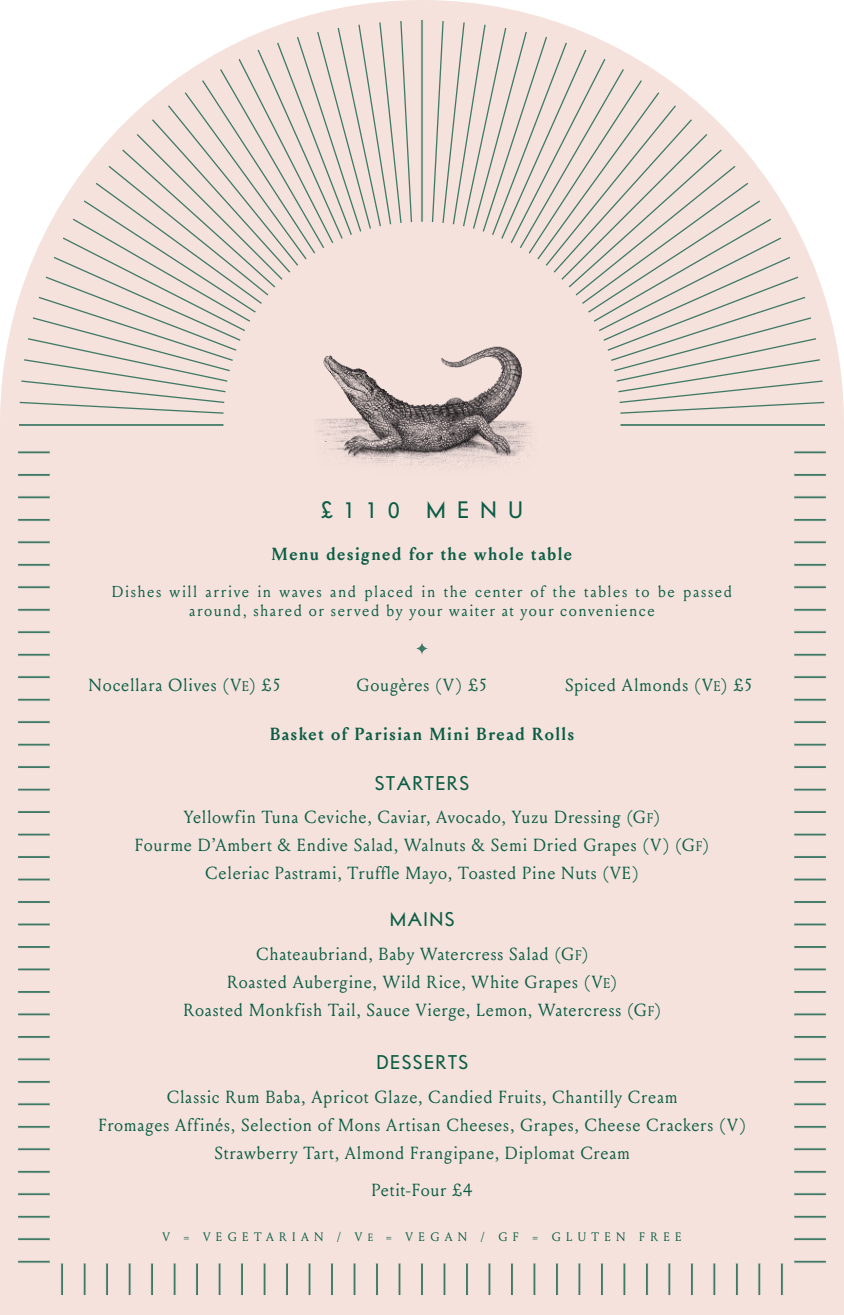
<style>
.page{position:relative;width:844px;height:1315px;background:#fff}
.page>*{position:absolute;margin:0;border:0;box-sizing:border-box;transform-origin:0 0}
.t1{font:21px "Vogue";letter-spacing:.5em;color:#0a5e45}
.boissons_tab__large{font:17.5px/28px "Louize";letter-spacing:.04em;color:#0a5e45;text-align:center}
.boissons_tab__large-2{font:700 17.5px "Louize";letter-spacing:.085em;color:#0a5e45}
.t2{font:17.5px "Vogue";letter-spacing:.05em;color:#0a5e45}
.boissons_tab__large-3{font:15.75px/19.2px "Louize";letter-spacing:.09em;color:#0a5e45;text-align:center}
.t3{font:12.25px "Louize";letter-spacing:.435em;color:#0a5e45}
.s1{font-size:14px}
.s2{font-size:10.5px}
</style>
<div class="page">
<div style="left:0;top:0;width:843px;height:1315px;background:#f5e2dd"></div>
<svg style="left:793px;top:450px;width:33px;height:4px"></svg>
<svg style="left:793px;top:473px;width:33px;height:4px"></svg>
<svg style="left:793px;top:495px;width:33px;height:4px"></svg>
<svg style="left:793px;top:518px;width:33px;height:4px"></svg>
<svg style="left:793px;top:540px;width:33px;height:4px"></svg>
<div style="left:793px;top:563px;width:33px;height:3px;background:#3f7a66;border:1px solid #f5e2dd"></div>
<svg style="left:793px;top:585px;width:33px;height:4px"></svg>
<div style="left:793px;top:608px;width:33px;height:3px;background:#3f7a66;border:1px solid #f5e2dd"></div>
<svg style="left:793px;top:630px;width:33px;height:4px"></svg>
<div style="left:793px;top:653px;width:33px;height:3px;background:#3f7a66;border:1px solid #f5e2dd"></div>
<svg style="left:793px;top:675px;width:33px;height:4px"></svg>
<div style="left:793px;top:698px;width:33px;height:3px;background:#3f7a66;border:1px solid #f5e2dd"></div>
<svg style="left:793px;top:720px;width:33px;height:4px"></svg>
<div style="left:793px;top:743px;width:33px;height:3px;background:#3f7a66;border:1px solid #f5e2dd"></div>
<svg style="left:793px;top:765px;width:33px;height:4px"></svg>
<svg style="left:793px;top:787px;width:33px;height:4px"></svg>
<svg style="left:793px;top:810px;width:33px;height:4px"></svg>
<svg style="left:793px;top:832px;width:33px;height:4px"></svg>
<svg style="left:793px;top:855px;width:33px;height:4px"></svg>
<svg style="left:793px;top:877px;width:33px;height:4px"></svg>
<svg style="left:793px;top:900px;width:33px;height:4px"></svg>
<svg style="left:793px;top:922px;width:33px;height:4px"></svg>
<svg style="left:793px;top:945px;width:33px;height:4px"></svg>
<svg style="left:793px;top:967px;width:33px;height:4px"></svg>
<div style="left:793px;top:990px;width:33px;height:3px;background:#3f7a66;border:1px solid #f5e2dd"></div>
<svg style="left:793px;top:1012px;width:33px;height:4px"></svg>
<div style="left:793px;top:1035px;width:33px;height:3px;background:#3f7a66;border:1px solid #f5e2dd"></div>
<svg style="left:793px;top:1057px;width:33px;height:4px"></svg>
<div style="left:793px;top:1080px;width:33px;height:3px;background:#3f7a66;border:1px solid #f5e2dd"></div>
<svg style="left:793px;top:1102px;width:33px;height:4px"></svg>
<div style="left:793px;top:1125px;width:33px;height:3px;background:#3f7a66;border:1px solid #f5e2dd"></div>
<svg style="left:793px;top:1147px;width:33px;height:4px"></svg>
<div style="left:793px;top:1170px;width:33px;height:3px;background:#3f7a66;border:1px solid #f5e2dd"></div>
<svg style="left:793px;top:1192px;width:33px;height:4px"></svg>
<svg style="left:793px;top:1214px;width:33px;height:4px"></svg>
<svg style="left:793px;top:1237px;width:33px;height:4px"></svg>
<svg style="left:793px;top:1259px;width:33px;height:4px"></svg>
<svg style="left:779px;top:1263px;width:4px;height:33px"></svg>
<svg style="left:757px;top:1263px;width:4px;height:33px"></svg>
<svg style="left:734px;top:1263px;width:4px;height:33px"></svg>
<svg style="left:712px;top:1263px;width:4px;height:33px"></svg>
<svg style="left:689px;top:1263px;width:4px;height:33px"></svg>
<svg style="left:667px;top:1263px;width:4px;height:33px"></svg>
<svg style="left:644px;top:1263px;width:4px;height:33px"></svg>
<svg style="left:622px;top:1263px;width:4px;height:33px"></svg>
<div style="left:600px;top:1263px;width:3px;height:33px;background:#3f7a66;border:1px solid #f5e2dd"></div>
<svg style="left:577px;top:1263px;width:4px;height:33px"></svg>
<div style="left:555px;top:1263px;width:3px;height:33px;background:#3f7a66;border:1px solid #f5e2dd"></div>
<svg style="left:532px;top:1263px;width:4px;height:33px"></svg>
<div style="left:510px;top:1263px;width:3px;height:33px;background:#3f7a66;border:1px solid #f5e2dd"></div>
<svg style="left:487px;top:1263px;width:4px;height:33px"></svg>
<div style="left:465px;top:1263px;width:3px;height:33px;background:#3f7a66;border:1px solid #f5e2dd"></div>
<svg style="left:442px;top:1263px;width:4px;height:33px"></svg>
<svg style="left:420px;top:1263px;width:4px;height:33px"></svg>
<svg style="left:397px;top:1263px;width:4px;height:33px"></svg>
<svg style="left:375px;top:1263px;width:4px;height:33px"></svg>
<svg style="left:352px;top:1263px;width:4px;height:33px"></svg>
<svg style="left:330px;top:1263px;width:4px;height:33px"></svg>
<svg style="left:307px;top:1263px;width:4px;height:33px"></svg>
<svg style="left:285px;top:1263px;width:4px;height:33px"></svg>
<svg style="left:262px;top:1263px;width:4px;height:33px"></svg>
<svg style="left:240px;top:1263px;width:4px;height:33px"></svg>
<hr style="left:218px;top:1263px;width:3px;height:33px;background:#3f7a66">
<svg style="left:195px;top:1263px;width:4px;height:33px"></svg>
<div style="left:173px;top:1263px;width:3px;height:33px;background:#3f7a66;border:1px solid #f5e2dd"></div>
<svg style="left:150px;top:1263px;width:4px;height:33px"></svg>
<div style="left:128px;top:1263px;width:3px;height:33px;background:#3f7a66;border:1px solid #f5e2dd"></div>
<svg style="left:105px;top:1263px;width:4px;height:33px"></svg>
<div style="left:83px;top:1263px;width:3px;height:33px;background:#3f7a66;border:1px solid #f5e2dd"></div>
<svg style="left:60px;top:1263px;width:4px;height:33px"></svg>
<svg style="left:17px;top:450px;width:33px;height:4px"></svg>
<svg style="left:17px;top:473px;width:33px;height:4px"></svg>
<svg style="left:17px;top:495px;width:33px;height:4px"></svg>
<svg style="left:17px;top:518px;width:33px;height:4px"></svg>
<svg style="left:17px;top:540px;width:33px;height:4px"></svg>
<div style="left:17px;top:563px;width:33px;height:3px;background:#3f7a66;border:1px solid #f5e2dd"></div>
<svg style="left:17px;top:585px;width:33px;height:4px"></svg>
<div style="left:17px;top:608px;width:33px;height:3px;background:#3f7a66;border:1px solid #f5e2dd"></div>
<svg style="left:17px;top:630px;width:33px;height:4px"></svg>
<div style="left:17px;top:653px;width:33px;height:3px;background:#3f7a66;border:1px solid #f5e2dd"></div>
<svg style="left:17px;top:675px;width:33px;height:4px"></svg>
<div style="left:17px;top:698px;width:33px;height:3px;background:#3f7a66;border:1px solid #f5e2dd"></div>
<svg style="left:17px;top:720px;width:33px;height:4px"></svg>
<div style="left:17px;top:743px;width:33px;height:3px;background:#3f7a66;border:1px solid #f5e2dd"></div>
<svg style="left:17px;top:765px;width:33px;height:4px"></svg>
<svg style="left:17px;top:787px;width:33px;height:4px"></svg>
<svg style="left:17px;top:810px;width:33px;height:4px"></svg>
<svg style="left:17px;top:832px;width:33px;height:4px"></svg>
<svg style="left:17px;top:855px;width:33px;height:4px"></svg>
<svg style="left:17px;top:877px;width:33px;height:4px"></svg>
<svg style="left:17px;top:900px;width:33px;height:4px"></svg>
<svg style="left:17px;top:922px;width:33px;height:4px"></svg>
<svg style="left:17px;top:945px;width:33px;height:4px"></svg>
<svg style="left:17px;top:967px;width:33px;height:4px"></svg>
<div style="left:17px;top:990px;width:33px;height:3px;background:#3f7a66;border:1px solid #f5e2dd"></div>
<svg style="left:17px;top:1012px;width:33px;height:4px"></svg>
<div style="left:17px;top:1035px;width:33px;height:3px;background:#3f7a66;border:1px solid #f5e2dd"></div>
<svg style="left:17px;top:1057px;width:33px;height:4px"></svg>
<div style="left:17px;top:1080px;width:33px;height:3px;background:#3f7a66;border:1px solid #f5e2dd"></div>
<svg style="left:17px;top:1102px;width:33px;height:4px"></svg>
<div style="left:17px;top:1125px;width:33px;height:3px;background:#3f7a66;border:1px solid #f5e2dd"></div>
<svg style="left:17px;top:1147px;width:33px;height:4px"></svg>
<div style="left:17px;top:1170px;width:33px;height:3px;background:#3f7a66;border:1px solid #f5e2dd"></div>
<svg style="left:17px;top:1192px;width:33px;height:4px"></svg>
<svg style="left:17px;top:1214px;width:33px;height:4px"></svg>
<svg style="left:17px;top:1237px;width:33px;height:4px"></svg>
<svg style="left:17px;top:1259px;width:33px;height:4px"></svg>
<div style="left:420px;top:19px;width:3px;height:405px;background:#3f7a66;border:1px solid #f5e2dd"></div>
<svg style="left:20px;top:21px;width:804px;height:401px"></svg>
<svg style="left:620px;top:422px;width:206px;height:5px"></svg>
<svg style="left:17px;top:422px;width:206px;height:5px"></svg>
<div style="left:223px;top:222px;width:397px;height:397px;background:#f5e2dd;border-radius:50%"></div>
<img style="left:317px;top:346px;width:215px;height:121px">
<svg style="left:415px;top:642px;width:13px;height:13px"></svg>
<p class="t1" style="left:320px;top:495px;width:205px">£110 MENU</p>
<p class="boissons_tab__large-2" style="left:272px;top:541px;width:301px">Menu designed for the whole table</p>
<p class="boissons_tab__large-3" style="left:112px;top:581px;width:622px">Dishes will arrive in waves and placed in the center of the tables to be passed around, shared or served by your waiter at your convenience</p>
<p class="boissons_tab__large" style="left:88px;top:670px;width:194px">Nocellara Olives (V<span class="s1">E</span>) £5</p>
<p class="boissons_tab__large" style="left:356px;top:670px;width:132px">Gougères (V) £5</p>
<p class="boissons_tab__large" style="left:565px;top:670px;width:189px">Spiced Almonds (V<span class="s1">E</span>) £5</p>
<p class="boissons_tab__large-2" style="left:270px;top:721px;width:305px">Basket of Parisian Mini Bread Rolls</p>
<p class="t2" style="left:374px;top:770px;width:96px">STARTERS</p>
<p class="boissons_tab__large" style="left:135px;top:802px;width:575px">Yellowfin Tuna Ceviche, Caviar, Avocado, Yuzu Dressing (G<span class="s1">F</span>)<br>Fourme D’Ambert &amp; Endive Salad, Walnuts &amp; Semi Dried Grapes (V) (G<span class="s1">F</span>)<br>Celeriac Pastrami, Truffle Mayo, Toasted Pine Nuts (VE)</p>
<p class="t2" style="left:389px;top:907px;width:67px">MAINS</p>
<p class="boissons_tab__large" style="left:183px;top:939px;width:479px">Chateaubriand, Baby Watercress Salad (G<span class="s1">F</span>)<br>Roasted Aubergine, Wild Rice, White Grapes (V<span class="s1">E</span>)<br>Roasted Monkfish Tail, Sauce Vierge, Lemon, Watercress (G<span class="s1">F</span>)</p>
<p class="t2" style="left:376px;top:1050px;width:94px">DESSERTS</p>
<p class="boissons_tab__large" style="left:98px;top:1082px;width:649px">Classic Rum Baba, Apricot Glaze, Candied Fruits, Chantilly Cream<br>Fromages Affinés, Selection of Mons Artisan Cheeses, Grapes, Cheese Crackers (V)<br>Strawberry Tart, Almond Frangipane, Diplomat Cream</p>
<p class="boissons_tab__large" style="left:371px;top:1175px;width:102px">Petit-Four £4</p>
<p class="t3" style="left:162px;top:1228px;width:520px">V = VEGETARIAN / V<span class="s2">E</span> = VEGAN / GF = GLUTEN FREE</p>
</div>
